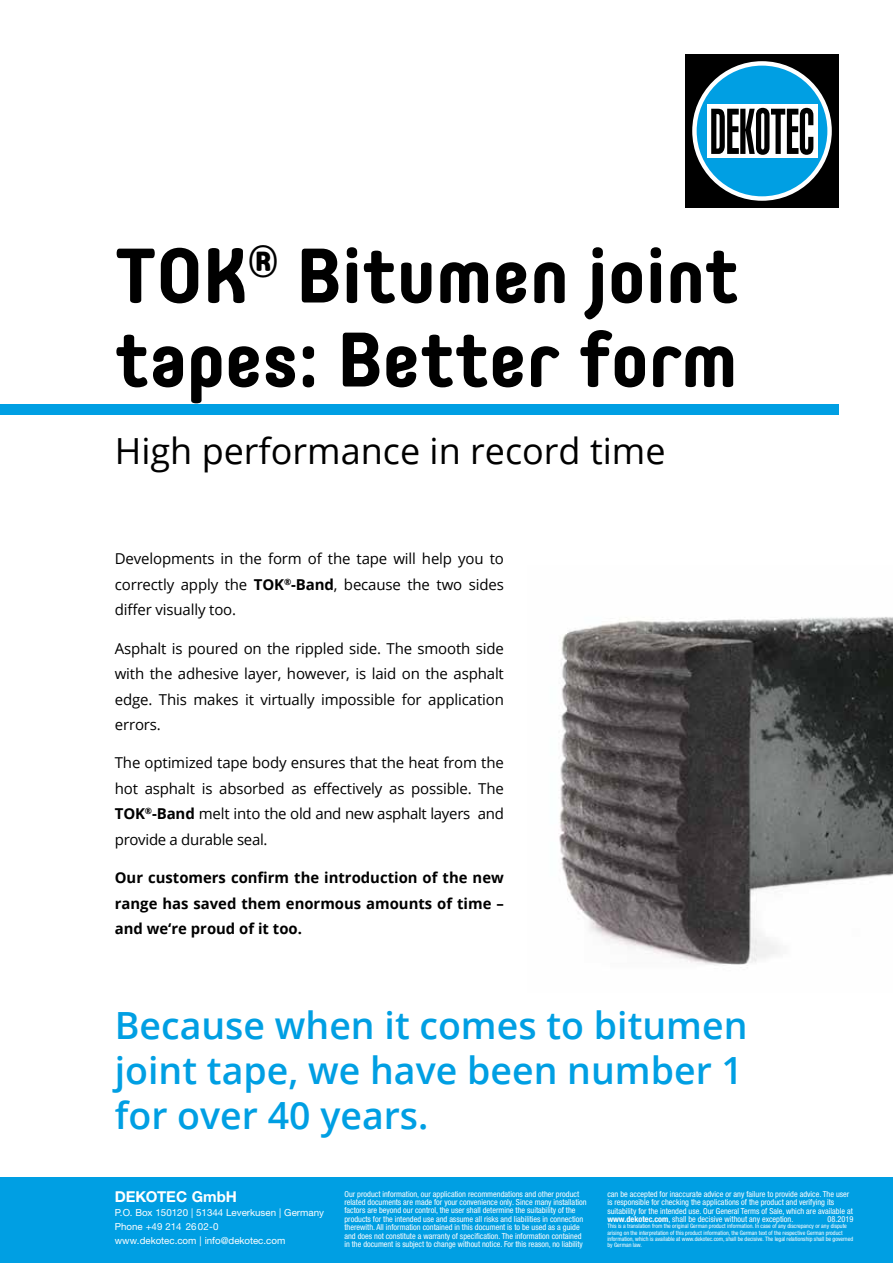
<style>
.page{position:relative;width:893px;height:1263px;background:#fff}
.page>*{position:absolute;margin:0;border:0;box-sizing:border-box;transform-origin:0 0}
.t1{font:700 76.5px/84px "Core Mellow 65";color:#000}
.t2{font:600 37.5px/45px "Open Sans";color:#009fe3;text-align:justify}
.t3{font:36px "Open Sans";color:#000}
.t4{font:15px/25.5px "Open Sans";letter-spacing:-.01em;color:#000;text-align:justify}
.t5{font:700 15px/25.5px "Open Sans";color:#000;text-align:justify}
.t6{font:700 15px "Helvetica Neue LTW1 G";color:#fff}
.t7{font:9.75px/14.1px "Helvetica Neue LTW1 G";color:#fff}
.t8{font:condensed 8.25px/8.4px "Helvetica Neue LTW1 G";color:#fff}
.t9{font:condensed 6px/6.3px "Helvetica Neue LTW1 G";color:#fff}
.s1{font-weight:700}
</style>
<div class="page">
<img style="left:559px;top:617px;width:334px;height:348px">
<div style="left:0;top:1178px;width:893px;height:85px;background:#009fe3"></div>
<div style="left:0;top:404px;width:839px;height:10px;background:#009fe3"></div>
<div style="left:685px;top:54px;width:154px;height:154px;background:#000"></div>
<div style="left:694px;top:63px;width:136px;height:136px;background:#009fe3;border-radius:50%"></div>
<div style="left:692px;top:61px;width:140px;height:140px;border:4px solid #fff;border-radius:50%"></div>
<div style="left:707px;top:104px;width:110px;height:54px;background:#fff"></div>
<svg style="left:711px;top:108px;width:102px;height:47px"></svg>
<h1 class="t1" style="left:115px;top:230px;width:626px">TOK<sup>®</sup> Bitumen joint tapes: Better form</h1>
<h3 class="t3" style="left:115px;top:426px;width:552px">High performance in record time</h3>
<h3 class="t4" style="left:115px;top:546px;width:391px">Developments in the form of the tape will help you to correctly apply the <span class="s1">TOK</span><sup>®</sup><span class="s1">-Band</span>, because the two sides differ visually too.</h3>
<h3 class="t4" style="left:115px;top:635px;width:391px">Asphalt is poured on the rippled side. The smooth side with the adhesive layer, however, is laid on the asphalt edge. This makes it virtually impossible for application errors.</h3>
<h3 class="t4" style="left:115px;top:750px;width:391px">The optimized tape body ensures that the heat from the hot asphalt is absorbed as effectively as possible. The <span class="s1">TOK</span><sup>®</sup><span class="s1">-Band</span> melt into the old and new asphalt layers and provide a durable seal.</h3>
<h3 class="t5" style="left:115px;top:864px;width:391px">Our customers confirm the introduction of the new range has saved them enormous amounts of time – and we‘re proud of it too.</h3>
<h2 class="t2" style="left:115px;top:1002px;width:634px">Because when it comes to bitumen joint tape, we have been number 1 for over 40 years.</h2>
<h3 class="t6" style="left:115px;top:1187px;width:124px">DEKOTEC GmbH</h3>
<p class="t7" style="left:115px;top:1205px;width:211px">P.O. Box 150120 | 51344 Leverkusen | Germany<br>Phone +49 214 26 02-0<br>www.dekotec.com | info@dekotec.com</p>
<p class="t8" style="left:344px;top:1189px;width:244px">Our product information, our application recommendations and other product related documents are made for your convenience only. Since many installation factors are beyond our control, the user shall determine the suitability of the products for the intended use and assume all risks and liabilities in connection therewith. All information contained in this document is to be used as a guide and does not constitute a warranty of specification. The information contained in the document is subject to change without notice. For this reason, no liability</p>
<p class="t8" style="left:607px;top:1189px;width:247px">can be accepted for inaccurate advice or any failure to provide advice. The user is responsible for checking the applications of the product and verifying its suitability for the intended use. Our General Terms of Sale, which are available at <span class="s1">www.dekotec.com</span>, shall be decisive without any exception.</p>
<p class="t8" style="left:827px;top:1215px;width:27px">08.2019</p>
<p class="t9" style="left:607px;top:1223px;width:247px">This is a translation from the original German product information. In case of any discrepancy or any dispute arising on the interpretation of this product information, the German text of the respective German product information, which is available at www.dekotec.com, shall be decisive. The legal relationship shall be governed by German law.</p>
</div>
